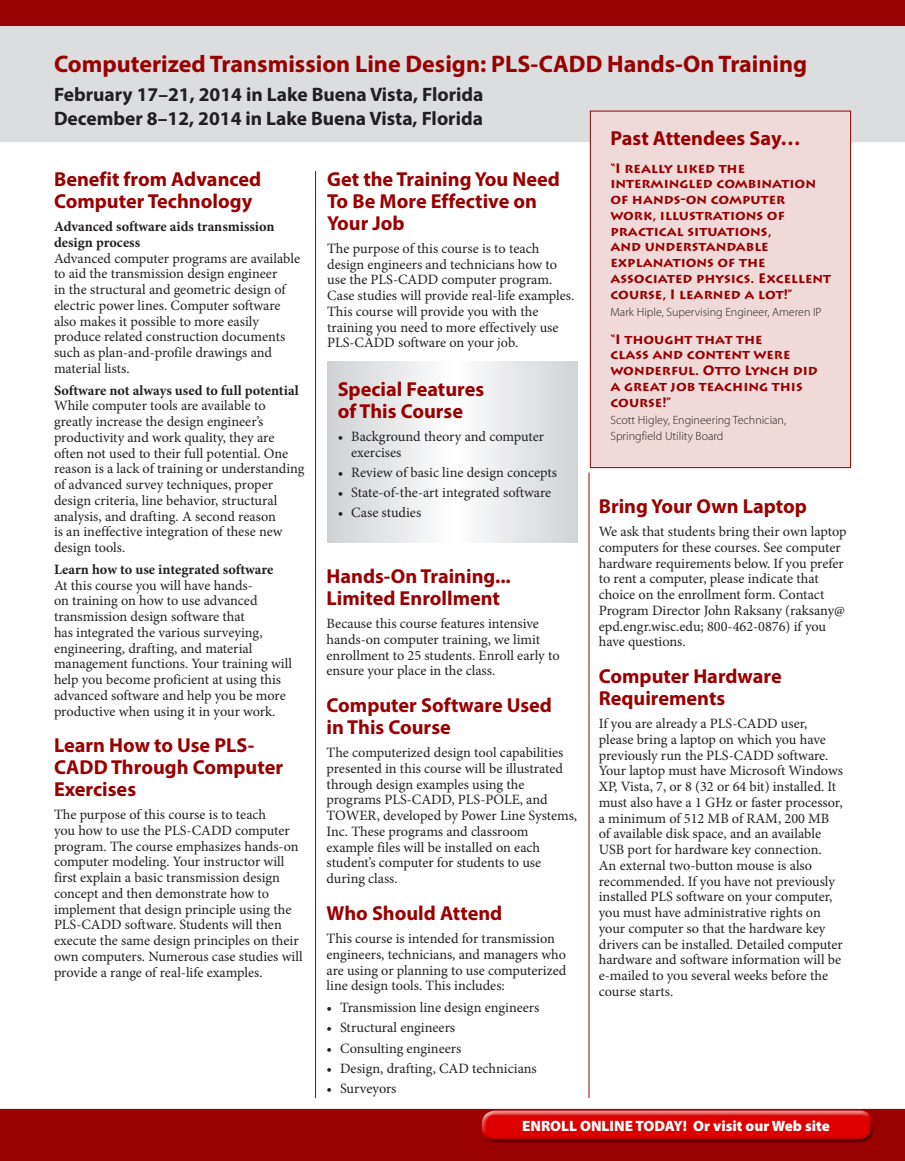
<style>
.page{position:relative;width:905px;height:1161px;background:#fff}
.page>*{position:absolute;margin:0;border:0;box-sizing:border-box;transform-origin:0 0}
._2a_inside_heads{font:700 24px "Myriad Pro";color:#900}
._2c_subheads{font:700 20.25px/21.8px "Myriad Pro";color:#900}
._2b_inside_date{font:700 19.5px "Myriad Pro";color:#231f20}
.t1{font:900 16.5px "Myriad Pro";color:#fff;scale:.95 1}
.t2{font:900 15px "Myriad Pro";color:#fff}
._3_body{font:14.25px/15.8px "Minion Pro";color:#231f20}
._3a_body_bullets{font:14.25px/15.8px "Minion Pro";color:#231f20}
._8_quote{font:700 13.5px/15.8px "Lithos Pro";color:#900}
._8a_quotee{font:300 12px/15.8px "Myriad Pro";color:#231f20}
.s1{font-weight:700}
</style>
<div class="page">
<svg style="left:327px;top:361px;width:250px;height:182px"></svg>
<div style="left:0;top:26px;width:904px;height:116px;background:#dcdddf"></div>
<div style="left:0;top:0;width:904px;height:26px;background:#900"></div>
<div style="left:0;top:1109px;width:904px;height:52px;background:#900"></div>
<hr style="left:315px;top:171px;width:1px;height:927px;background:#900">
<hr style="left:588px;top:472px;width:1px;height:626px;background:#900">
<div style="left:590px;top:111px;width:260px;height:357px;background:#f0d9d9"></div>
<div style="left:590px;top:111px;width:260px;height:357px;border:1px solid #900"></div>
<div style="left:476px;top:1106px;width:399px;height:32px;background:#fff;opacity:.75"></div>
<div style="left:480px;top:1114px;width:398px;height:33px;background:#231f20;opacity:.75"></div>
<p class="_2a_inside_heads" style="left:54px;top:48px;width:754px">Computerized Transmission Line Design: PLS-CADD Hands-On Training</p>
<p class="_2b_inside_date" style="left:54px;top:81px;width:431px">February 17–21, 2014 in Lake Buena Vista, Florida</p>
<p class="_2b_inside_date" style="left:54px;top:105px;width:430px">December 8–12, 2014 in Lake Buena Vista, Florida</p>
<p class="_2c_subheads" style="left:54px;top:168px;width:209px">Benefit from Advanced<br>Computer Technology</p>
<p class="_3_body" style="left:54px;top:219px;width:247px"><span class="s1">Advanced software aids transmission design process<br></span>Advanced computer programs are available to aid the transmission design engineer<br>in the structural and geometric design of electric power lines. Computer software also makes it possible to more easily produce related construction documents such as plan-and-profile drawings and material lists.</p>
<p class="_3_body" style="left:54px;top:382px;width:252px"><span class="s1">Software not always used to full potential </span>While computer tools are available to greatly increase the design engineer’s productivity and work quality, they are often not used to their full potential. One reason is a lack of training or understanding of advanced survey techniques, proper design criteria, line behavior, structural analysis, and drafting. A second reason<br>is an ineffective integration of these new design tools.</p>
<p class="_3_body" style="left:54px;top:562px;width:239px"><span class="s1">Learn how to use integrated software<br></span>At this course you will have hands-<br>on training on how to use advanced transmission design software that<br>has integrated the various surveying, engineering, drafting, and material management functions. Your training will help you become proficient at using this advanced software and help you be more productive when using it in your work.</p>
<p class="_2c_subheads" style="left:54px;top:734px;width:230px">Learn How to Use PLS-<br>CADD Through Computer<br>Exercises</p>
<p class="_3_body" style="left:54px;top:807px;width:250px">The purpose of this course is to teach<br>you how to use the PLS-CADD computer program. The course emphasizes hands-on computer modeling. Your instructor will first explain a basic transmission design concept and then demonstrate how to implement that design principle using the PLS-CADD software. Students will then execute the same design principles on their own computers. Numerous case studies will provide a range of real-life examples.</p>
<p class="_2c_subheads" style="left:610px;top:126px;width:192px">Past Attendees Say…</p>
<p class="_8_quote" style="left:610px;top:160px;width:222px">“I really liked the intermingled combination of hands-on computer work, illustrations of practical situations,<br>and understandable explanations of the associated physics. Excellent course, I learned a lot!”</p>
<p class="_8a_quotee" style="left:610px;top:304px;width:213px">Mark Hiple, Supervising Engineer, Ameren IP</p>
<p class="_8_quote" style="left:610px;top:331px;width:209px">“I thought that the<br>class and content were wonderful. Otto Lynch did a great job teaching this course!”</p>
<p class="_8a_quotee" style="left:610px;top:412px;width:177px">Scott Higley, Engineering Technician,<br>Springfield Utility Board</p>
<p class="_2c_subheads" style="left:327px;top:168px;width:234px">Get the Training You Need<br>To Be More Effective on<br>Your Job</p>
<p class="_3_body" style="left:327px;top:241px;width:249px">The purpose of this course is to teach design engineers and technicians how to use the PLS-CADD computer program.<br>Case studies will provide real-life examples.<br>This course will provide you with the training you need to more effectively use PLS-CADD software on your job.</p>
<p class="_2c_subheads" style="left:338px;top:378px;width:148px">Special Features of This Course</p>
<p class="_3a_body_bullets" style="left:351px;top:429px;width:194px;text-indent:-14px">• Background theory and computer exercises</p>
<p class="_3a_body_bullets" style="left:338px;top:465px;width:221px">• Review of basic line design concepts</p>
<p class="_3a_body_bullets" style="left:338px;top:485px;width:215px">• State-of-the-art integrated software</p>
<p class="_3a_body_bullets" style="left:338px;top:505px;width:85px">• Case studies</p>
<p class="_2c_subheads" style="left:598px;top:495px;width:210px">Bring Your Own Laptop</p>
<p class="_3_body" style="left:598px;top:524px;width:249px">We ask that students bring their own laptop computers for these courses. See computer hardware requirements below. If you prefer to rent a computer, please indicate that choice on the enrollment form. Contact Program Director John Raksany (raksany@ epd.engr.wisc.edu; 800-462-0876) if you have questions.</p>
<p class="_2c_subheads" style="left:598px;top:665px;width:184px">Computer Hardware<br>Requirements</p>
<p class="_3_body" style="left:598px;top:716px;width:246px">If you are already a PLS-CADD user, please bring a laptop on which you have previously run the PLS-CADD software.<br>Your laptop must have Microsoft Windows XP, Vista, 7, or 8 (32 or 64 bit) installed. It must also have a 1 GHz or faster processor, a minimum of 512 MB of RAM, 200 MB of available disk space, and an available USB port for hardware key connection.<br>An external two-button mouse is also recommended. If you have not previously installed PLS software on your computer, you must have administrative rights on your computer so that the hardware key drivers can be installed. Detailed computer hardware and software information will be e-mailed to you several weeks before the course starts.</p>
<p class="_2c_subheads" style="left:326px;top:565px;width:186px">Hands-On Training...<br>Limited Enrollment</p>
<p class="_3_body" style="left:326px;top:616px;width:234px">Because this course features intensive hands-on computer training, we limit enrollment to 25 students. Enroll early to ensure your place in the class.</p>
<p class="_2c_subheads" style="left:326px;top:694px;width:227px">Computer Software Used in This Course</p>
<p class="_3_body" style="left:326px;top:745px;width:252px">The computerized design tool capabilities presented in this course will be illustrated through design examples using the programs PLS-CADD, PLS-POLE, and TOWER, developed by Power Line Systems, Inc. These programs and classroom example files will be installed on each student’s computer for students to use during class.</p>
<p class="_2c_subheads" style="left:326px;top:901px;width:177px">Who Should Attend</p>
<p class="_3_body" style="left:326px;top:931px;width:241px">This course is intended for transmission engineers, technicians, and managers who are using or planning to use computerized line design tools. This includes:</p>
<p class="_3a_body_bullets" style="left:326px;top:1000px;width:214px">• Transmission line design engineers</p>
<p class="_3a_body_bullets" style="left:326px;top:1020px;width:130px">• Structural engineers</p>
<p class="_3a_body_bullets" style="left:326px;top:1040px;width:136px">• Consulting engineers</p>
<p class="_3a_body_bullets" style="left:326px;top:1060px;width:212px">• Design, drafting, CAD technicians</p>
<p class="_3a_body_bullets" style="left:326px;top:1081px;width:71px">• Surveyors</p>
<p class="t2" style="left:522px;top:1116px;width:309px">ENROLL ONLINE TODAY! Or visit our Web site</p>
<p class="t1" style="left:575px;top:1112px;width:294px">Enroll online today! epd.engr.wisc.edu</p>
</div>
